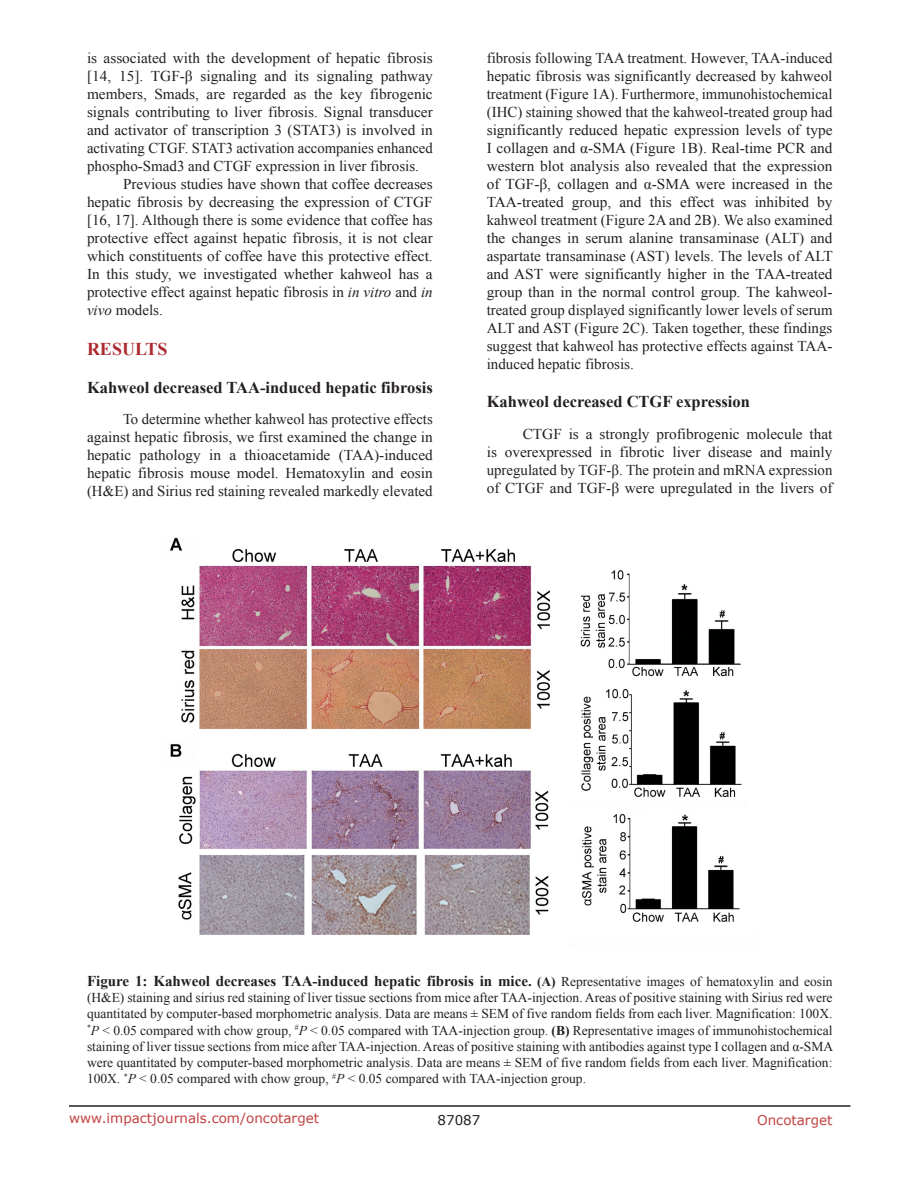
<style>
.page{position:relative;width:918px;height:1188px;background:#fff}
.page>*{position:absolute;margin:0;border:0;box-sizing:border-box;transform-origin:0 0}
.Heading{font:700 18px "Times New Roman";color:#ac2b31}
.SubHeading{font:700 16.5px "Times New Roman";color:#231f20}
.BodyText{font:15px/18px "Times New Roman";color:#231f20;text-align:justify}
.figuretext{font:700 15px "Times New Roman";color:#231f20}
.figuretext-2{font:13.5px/16.2px "Times New Roman";color:#231f20;text-align:justify}
.t1{font:13.5px "Verdana";color:#c24141}
.t2{font:13.5px "Verdana";color:#231f20}
.s1{font-style:italic}
.s2{font-size:13.5px}
.s3{font-weight:400;font-size:13.5px}
.s4{font-weight:700}
</style>
<div class="page">
<hr style="left:69px;top:1105px;width:781px;height:2px;background:#231f20">
<img style="left:170px;top:537px;width:572px;height:398px">
<p class="BodyText" style="left:87px;top:49px;width:347px">is associated with the development of hepatic fibrosis [14, 15]. TGF-β signaling and its signaling pathway members, Smads, are regarded as the key fibrogenic signals contributing to liver fibrosis. Signal transducer and activator of transcription 3 (STAT3) is involved in activating CTGF. STAT3 activation accompanies enhanced phospho-Smad3 and CTGF expression in liver fibrosis.</p>
<p class="BodyText" style="left:87px;top:175px;width:347px;text-indent:36px">Previous studies have shown that coffee decreases hepatic fibrosis by decreasing the expression of CTGF [16, 17]. Although there is some evidence that coffee has protective effect against hepatic fibrosis, it is not clear which constituents of coffee have this protective effect.<br>In this study, we investigated whether kahweol has a protective effect against hepatic fibrosis in <span class="s1">in vitro</span> and <span class="s1">in vivo</span> models.</p>
<p class="Heading" style="left:87px;top:336px;width:82px">RESULTS</p>
<p class="SubHeading" style="left:87px;top:376px;width:347px">Kahweol decreased TAA-induced hepatic fibrosis</p>
<p class="BodyText" style="left:87px;top:410px;width:347px;text-indent:36px">To determine whether kahweol has protective effects against hepatic fibrosis, we first examined the change in hepatic pathology in a thioacetamide (TAA)-induced hepatic fibrosis mouse model. Hematoxylin and eosin (H&amp;E) and Sirius red staining revealed markedly elevated</p>
<p class="BodyText" style="left:487px;top:49px;width:348px">fibrosis following TAA treatment. However, TAA-induced hepatic fibrosis was significantly decreased by kahweol treatment (Figure 1A). Furthermore, immunohistochemical (IHC) staining showed that the kahweol-treated group had significantly reduced hepatic expression levels of type I collagen and α-SMA (Figure 1B). Real-time PCR and western blot analysis also revealed that the expression of TGF-β, collagen and α-SMA were increased in the TAA-treated group, and this effect was inhibited by kahweol treatment (Figure 2A and 2B). We also examined the changes in serum alanine transaminase (ALT) and aspartate transaminase (AST) levels. The levels of ALT and AST were significantly higher in the TAA-treated group than in the normal control group. The kahweol&shy;treated group displayed significantly lower levels of serum ALT and AST (Figure 2C). Taken together, these findings suggest that kahweol has protective effects against TAA&shy;induced hepatic fibrosis.</p>
<p class="SubHeading" style="left:487px;top:390px;width:265px">Kahweol decreased CTGF expression</p>
<p class="BodyText" style="left:487px;top:424px;width:347px;text-indent:36px">CTGF is a strongly profibrogenic molecule that is overexpressed in fibrotic liver disease and mainly upregulated by TGF-β. The protein and mRNA expression of CTGF and TGF-β were upregulated in the livers of</p>
<p class="figuretext" style="left:87px;top:971px;width:747px">Figure 1: Kahweol decreases TAA-induced hepatic fibrosis in mice. <span class="s2">(A)</span> <span class="s3">Representative images of hematoxylin and eosin</span></p>
<p class="figuretext-2" style="left:87px;top:989px;width:748px">(H&amp;E) staining and sirius red staining of liver tissue sections from mice after TAA-injection. Areas of positive staining with Sirius red were quantitated by computer-based morphometric analysis. Data are means ± SEM of five random fields from each liver. Magnification: 100X. <sup>*</sup><span class="s1">P</span> &lt; 0.05 compared with chow group, <sup>#</sup><span class="s1">P</span> &lt; 0.05 compared with TAA-injection group. <span class="s4">(B)</span> Representative images of immunohistochemical staining of liver tissue sections from mice after TAA-injection. Areas of positive staining with antibodies against type I collagen and α-SMA were quantitated by computer-based morphometric analysis. Data are means ± SEM of five random fields from each liver. Magnification:<br>100X. <sup>*</sup><span class="s1">P</span> &lt; 0.05 compared with chow group, <sup>#</sup><span class="s1">P</span> &lt; 0.05 compared with TAA-injection group.</p>
<p class="t1" style="left:69px;top:1109px;width:252px">www.impactjournals.com/oncotarget</p>
<p class="t2" style="left:438px;top:1111px;width:44px">87087</p>
<p class="t1" style="left:757px;top:1111px;width:77px">Oncotarget</p>
</div>
